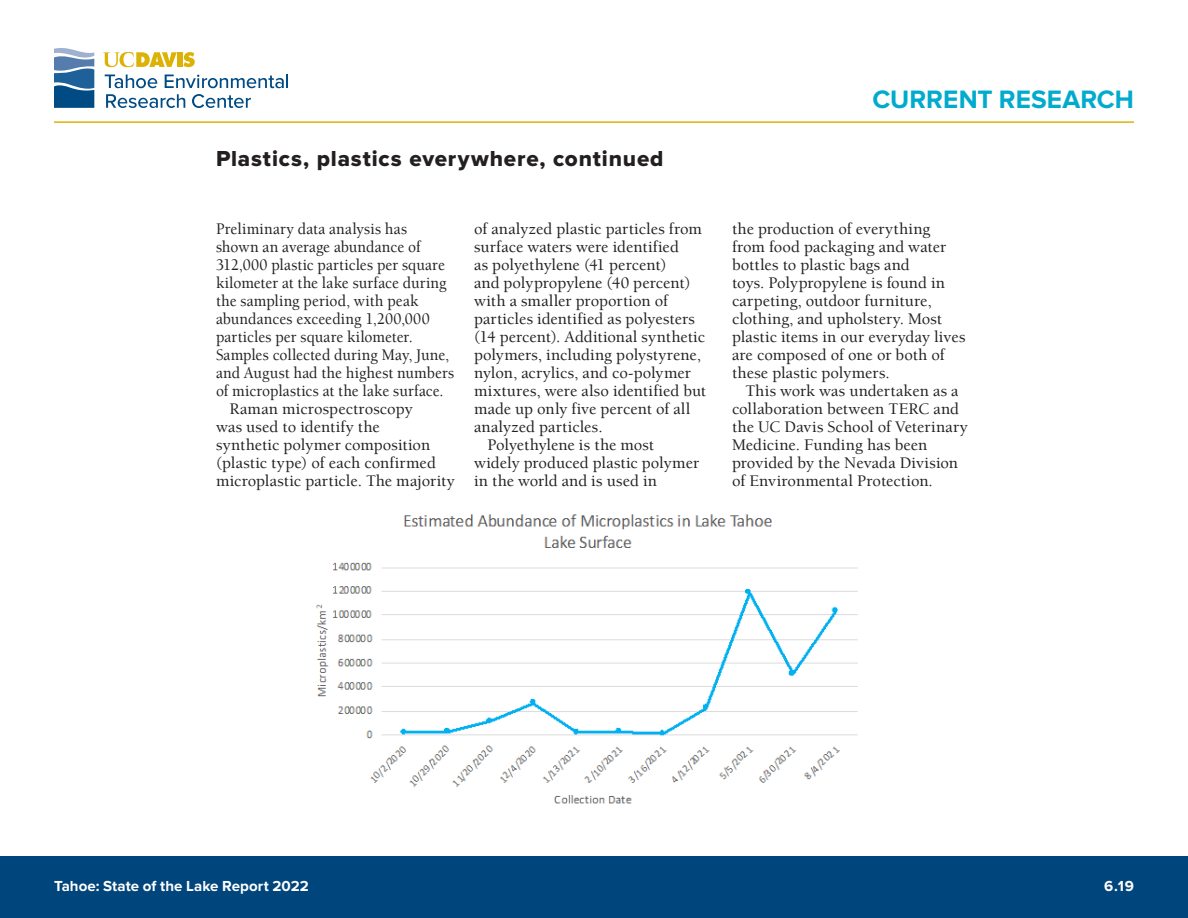
<style>
.page{position:relative;width:1188px;height:918px;background:#fff}
.page>*{position:absolute;margin:0;border:0;box-sizing:border-box;transform-origin:0 0}
.t1{font:700 26.1px "Proxima Nova";color:#00abcd}
._02_Title{font:22.5px "Proxima Nova Extrabld";letter-spacing:.04em;color:#231f20}
._05_Text{font:500 16.5px/18px "Berkeley UC Davis";letter-spacing:.005em;color:#231f20}
._05_Text-2{font:500 16.5px/18px "Berkeley UC Davis";letter-spacing:.005em;color:#231f20;scale:.94 1}
.t2{font:700 15.15px "Proxima Nova";letter-spacing:.005em;color:#fff}
</style>
<div class="page">
<div style="left:0;top:856px;width:1188px;height:62px;background:#00457b"></div>
<hr style="left:54px;top:121px;width:1080px;height:2px;background:#deb308">
<svg style="left:183px;top:52px;width:12px;height:15px"></svg>
<div style="left:177px;top:52px;width:5px;height:15px;background:#ddb207"></div>
<svg style="left:103px;top:52px;width:74px;height:15px"></svg>
<svg style="left:105px;top:75px;width:52px;height:13px"></svg>
<svg style="left:165px;top:75px;width:123px;height:13px"></svg>
<svg style="left:106px;top:94px;width:79px;height:14px"></svg>
<svg style="left:192px;top:94px;width:59px;height:14px"></svg>
<svg style="left:54px;top:48px;width:40px;height:60px;background:#4d7faa"></svg>
<img style="left:316px;top:514px;width:542px;height:290px">
<p class="_02_Title" style="left:216px;top:146px;width:449px">Plastics, plastics everywhere, continued</p>
<p class="_05_Text-2" style="left:216px;top:220px;width:255px">Preliminary data analysis has<br>shown an average abundance of 312,000 plastic particles per square kilometer at the lake surface during the sampling period, with peak abundances exceeding 1,200,000 particles per square kilometer.<br>Samples collected during May, June, and August had the highest numbers of microplastics at the lake surface.</p>
<p class="_05_Text" style="left:216px;top:400px;width:240px;text-indent:14px">Raman microspectroscopy<br>was used to identify the<br>synthetic polymer composition (plastic type) of each confirmed microplastic particle. The majority</p>
<p class="_05_Text" style="left:474px;top:220px;width:234px">of analyzed plastic particles from surface waters were identified<br>as polyethylene (41 percent)<br>and polypropylene (40 percent) with a smaller proportion of particles identified as polyesters (14 percent). Additional synthetic polymers, including polystyrene, nylon, acrylics, and co-polymer mixtures, were also identified but made up only five percent of all analyzed particles.</p>
<p class="_05_Text" style="left:474px;top:436px;width:227px;text-indent:14px">Polyethylene is the most widely produced plastic polymer in the world and is used in</p>
<h1 class="t1" style="left:872px;top:85px;width:263px">CURRENT RESEARCH</h1>
<p class="_05_Text" style="left:732px;top:220px;width:235px">the production of everything from food packaging and water bottles to plastic bags and<br>toys. Polypropylene is found in carpeting, outdoor furniture, clothing, and upholstery. Most plastic items in our everyday lives are composed of one or both of these plastic polymers.</p>
<p class="_05_Text" style="left:732px;top:382px;width:237px;text-indent:14px">This work was undertaken as a collaboration between TERC and the UC Davis School of Veterinary<br>Medicine. Funding has been provided by the Nevada Division of Environmental Protection.</p>
<p class="t2" style="left:54px;top:877px;width:256px">Tahoe: State of the Lake Report 2022</p>
<p class="t2" style="left:1104px;top:877px;width:31px">6.19</p>
</div>
